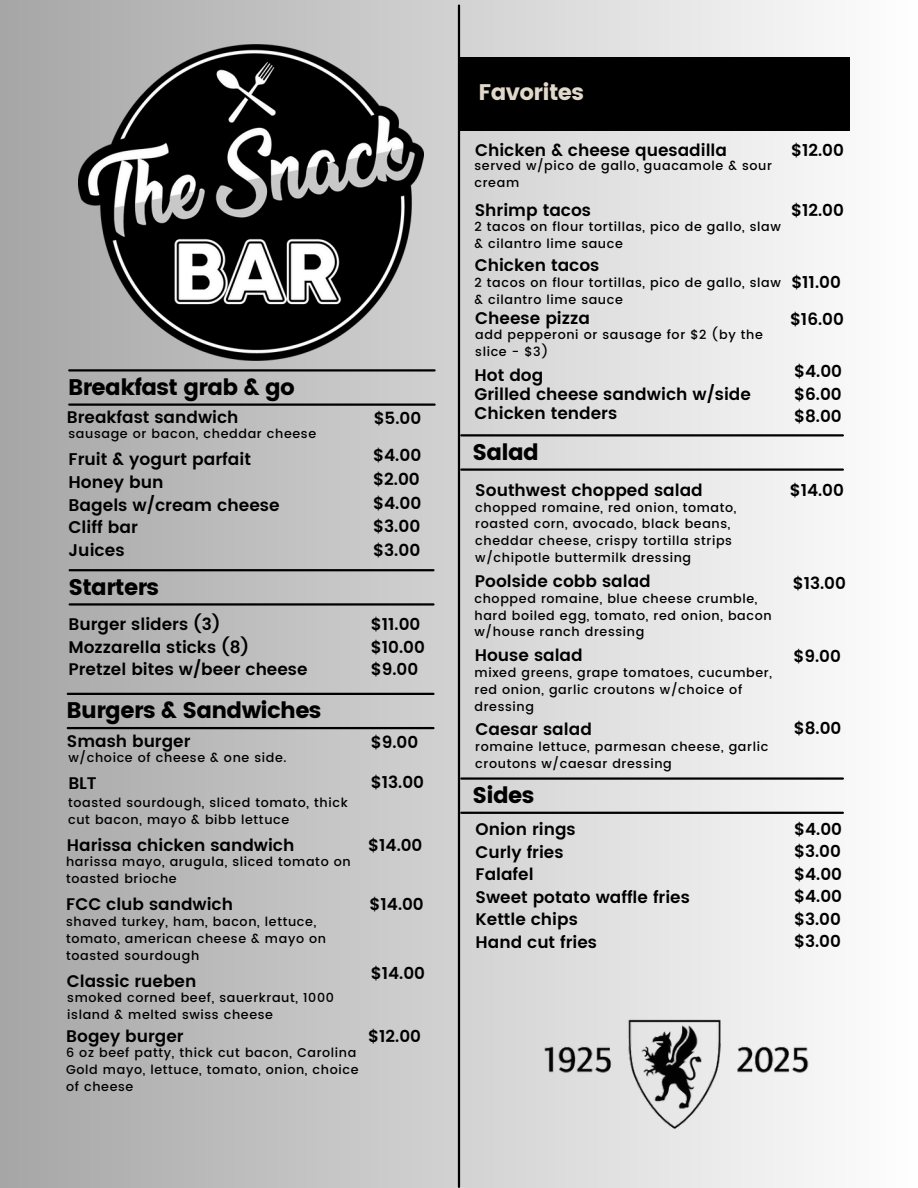
<style>
.page{position:relative;width:918px;height:1188px;background:#fff}
.page>*{position:absolute;margin:0;border:0;box-sizing:border-box;transform-origin:0 0}
.t1{font:22.5px "Poppins";letter-spacing:-.03em;color:#000}
.t2{font:22.5px "Poppins";letter-spacing:-.03em;color:#e0d8cb}
.t3{font:600 16.95px/22.6px "Poppins";color:#000}
.t4{font:600 16.8px/22.5px "Poppins";color:#000}
.t5{font:500 12.75px/17px "Poppins";letter-spacing:.05em;color:#000}
</style>
<div class="page">
<div style="left:0;top:0;width:918px;height:1188px;background:linear-gradient(to right,#a6a6a6,#fdfdfd)"></div>
<hr style="left:458px;top:6px;width:2px;height:1181px;background:#000">
<div style="left:460px;top:57px;width:390px;height:73px;background:#000"></div>
<img style="left:492px;top:890px;width:368px;height:298px">
<hr style="left:68px;top:693px;width:365px;height:2px;background:#000">
<hr style="left:68px;top:727px;width:365px;height:2px;background:#000">
<hr style="left:69px;top:369px;width:366px;height:3px;background:#000">
<hr style="left:69px;top:403px;width:366px;height:3px;background:#000">
<hr style="left:70px;top:569px;width:363px;height:2px;background:#000">
<hr style="left:70px;top:603px;width:363px;height:3px;background:#000">
<hr style="left:461px;top:434px;width:382px;height:2px;background:#000">
<hr style="left:461px;top:468px;width:382px;height:3px;background:#000">
<hr style="left:461px;top:777px;width:382px;height:3px;background:#000">
<hr style="left:461px;top:812px;width:382px;height:2px;background:#000">
<img style="left:78px;top:44px;width:346px;height:316px">
<h2 class="t1" style="left:68px;top:374px;width:228px">Breakfast grab &amp; go</h2>
<h3 class="t4" style="left:67px;top:406px;width:173px">Breakfast sandwich</h3>
<h3 class="t5" style="left:69px;top:426px;width:249px">sausage or bacon, cheddar cheese</h3>
<p class="t3" style="left:69px;top:448px;width:213px">Fruit &amp; yogurt parfait<br>Honey bun<br>Bagels w/cream cheese<br>Cliff bar<br>Juices</p>
<h3 class="t1" style="left:69px;top:574px;width:92px">Starters</h3>
<p class="t4" style="left:69px;top:613px;width:240px">Burger sliders (3)<br>Mozzarella sticks (8)<br>Pretzel bites w/beer cheese</p>
<h3 class="t1" style="left:67px;top:697px;width:256px">Burgers &amp; Sandwiches</h3>
<h3 class="t4" style="left:67px;top:730px;width:125px">Smash burger</h3>
<h1 class="t5" style="left:69px;top:749px;width:220px">w/choice of cheese &amp; one side.</h1>
<h3 class="t4" style="left:68px;top:772px;width:30px">BLT</h3>
<h3 class="t5" style="left:68px;top:794px;width:281px">toasted sourdough, sliced tomato, thick cut bacon, mayo &amp; bibb lettuce</h3>
<h1 class="t4" style="left:67px;top:834px;width:229px">Harissa chicken sandwich</h1>
<h3 class="t5" style="left:66px;top:854px;width:286px">harissa mayo, arugula, sliced tomato on toasted brioche</h3>
<p class="t4" style="left:66px;top:893px;width:168px">FCC club sandwich</p>
<h3 class="t5" style="left:66px;top:913px;width:262px">shaved turkey, ham, bacon, lettuce, tomato, american cheese &amp; mayo on toasted sourdough</h3>
<h2 class="t4" style="left:67px;top:970px;width:131px">Classic rueben</h2>
<p class="t5" style="left:67px;top:989px;width:268px">smoked corned beef, sauerkraut, 1000 island &amp; melted swiss cheese</p>
<h3 class="t4" style="left:66px;top:1025px;width:119px">Bogey burger</h3>
<h3 class="t5" style="left:66px;top:1044px;width:294px">6 oz beef patty, thick cut bacon, Carolina<br>Gold mayo, lettuce, tomato, onion, choice of cheese</h3>
<p class="t4" style="left:374px;top:407px;width:49px">$5.00</p>
<h3 class="t3" style="left:373px;top:444px;width:50px;line-height:23.7px;text-align:justify">$4.00 $2.00 $4.00 $3.00 $3.00</h3>
<p class="t4" style="left:371px;top:613px;width:55px">$11.00 $10.00 $9.00</p>
<h3 class="t4" style="left:371px;top:731px;width:49px">$9.00</h3>
<p class="t4" style="left:371px;top:771px;width:55px">$13.00</p>
<h3 class="t4" style="left:368px;top:834px;width:56px">$14.00</h3>
<h3 class="t4" style="left:370px;top:893px;width:56px">$14.00</h3>
<h3 class="t4" style="left:371px;top:962px;width:56px">$14.00</h3>
<h1 class="t4" style="left:368px;top:1025px;width:54px">$12.00</h1>
<p class="t2" style="left:478px;top:79px;width:107px">Favorites</p>
<h3 class="t4" style="left:475px;top:139px;width:254px">Chicken &amp; cheese quesadilla</h3>
<p class="t5" style="left:475px;top:157px;width:299px">served w/pico de gallo, guacamole &amp; sour cream</p>
<h3 class="t4" style="left:475px;top:199px;width:118px">Shrimp tacos</h3>
<h2 class="t5" style="left:475px;top:219px;width:308px">2 tacos on flour tortillas, pico de gallo, slaw &amp; cilantro lime sauce</h2>
<h2 class="t4" style="left:791px;top:139px;width:54px">$12.00</h2>
<p class="t4" style="left:791px;top:199px;width:54px">$12.00</p>
<h3 class="t4" style="left:475px;top:254px;width:126px">Chicken tacos</h3>
<h2 class="t5" style="left:475px;top:274px;width:308px">2 tacos on flour tortillas, pico de gallo, slaw &amp; cilantro lime sauce</h2>
<p class="t4" style="left:791px;top:271px;width:51px">$11.00</p>
<h3 class="t4" style="left:475px;top:307px;width:116px">Cheese pizza</h3>
<h3 class="t5" style="left:475px;top:327px;width:289px">add pepperoni or sausage for $2 (by the slice - $3)</h3>
<h3 class="t4" style="left:790px;top:308px;width:55px">$16.00</h3>
<h2 class="t4" style="left:475px;top:364px;width:70px">Hot dog</h2>
<h1 class="t4" style="left:475px;top:383px;width:278px">Grilled cheese sandwich w/side</h1>
<h3 class="t4" style="left:475px;top:402px;width:144px">Chicken tenders</h3>
<h3 class="t1" style="left:472px;top:439px;width:68px">Salad</h3>
<h3 class="t4" style="left:475px;top:479px;width:229px">Southwest chopped salad</h3>
<h1 class="t5" style="left:475px;top:499px;width:263px">chopped romaine, red onion, tomato, roasted corn, avocado, black beans, cheddar cheese, crispy tortilla strips w/chipotle buttermilk dressing</h1>
<h2 class="t4" style="left:475px;top:570px;width:178px">Poolside cobb salad</h2>
<p class="t5" style="left:475px;top:590px;width:299px">chopped romaine, blue cheese crumble, hard boiled egg, tomato, red onion, bacon w/house ranch dressing</p>
<p class="t4" style="left:475px;top:644px;width:110px">House salad</p>
<h2 class="t5" style="left:475px;top:664px;width:299px">mixed greens, grape tomatoes, cucumber, red onion, garlic croutons w/choice of dressing</h2>
<p class="t4" style="left:476px;top:718px;width:118px">Caesar salad</p>
<h2 class="t5" style="left:475px;top:738px;width:295px">romaine lettuce, parmesan cheese, garlic croutons w/caesar dressing</h2>
<p class="t1" style="left:472px;top:782px;width:63px">Sides</p>
<p class="t4" style="left:476px;top:818px;width:216px">Onion rings<br>Curly fries<br>Falafel<br>Sweet potato waffle fries<br>Kettle chips<br>Hand cut fries</p>
<p class="t4" style="left:794px;top:360px;width:49px;text-align:justify">$4.00 $6.00 $8.00</p>
<h3 class="t4" style="left:790px;top:479px;width:56px">$14.00</h3>
<h3 class="t4" style="left:793px;top:572px;width:55px">$13.00</h3>
<h3 class="t4" style="left:794px;top:645px;width:49px">$9.00</h3>
<h3 class="t4" style="left:794px;top:717px;width:49px">$8.00</h3>
<h3 class="t4" style="left:794px;top:818px;width:49px;text-align:justify">$4.00 $3.00 $4.00 $4.00 $3.00 $3.00</h3>
</div>
